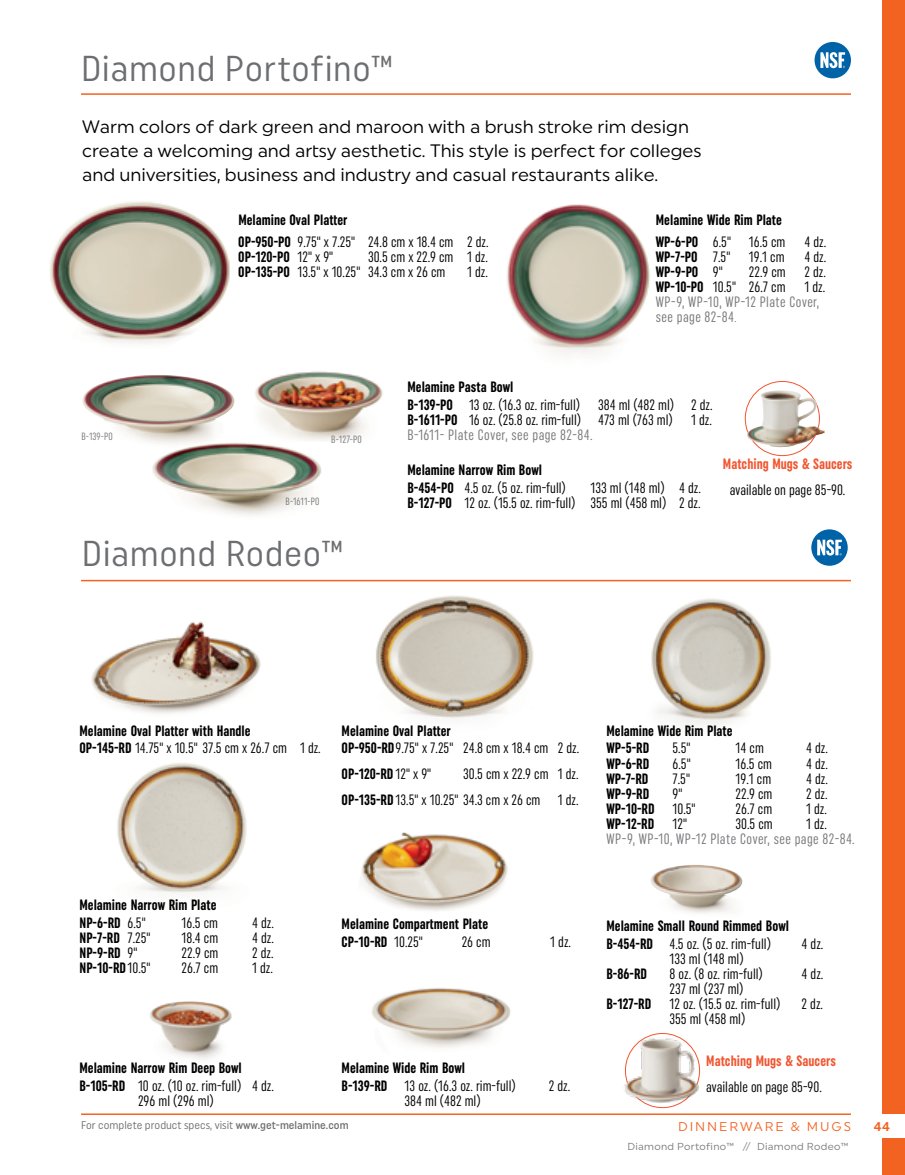
<style>
.page{position:relative;width:905px;height:1175px;background:#fff}
.page>*{position:absolute;margin:0;border:0;box-sizing:border-box;transform-origin:0 0}
.t1{font:36px "Uniform Condensed";letter-spacing:.015em;color:#6d6e71}
.t2{font:18px/24px "Uniform";color:#000}
.t3{font:extra-condensed 15px/15px "Uniform";color:#000}
.t4{font:700 extra-condensed 15px/17.5px "Uniform";color:#000}
.t5{font:extra-condensed 15px/15px "Uniform";letter-spacing:.03em;color:#77787b}
.t6{font:700 extra-condensed 15px "Uniform";color:#f15630}
.t7{font:12.75px "Uniform";letter-spacing:.15em;color:#f26322}
.t8{font:700 12.75px "Uniform";color:#f26322}
.t9{font:11.25px "Uniform Condensed";color:#6d6e71}
.t10{font:extra-condensed 10.5px "Uniform";letter-spacing:.01em;color:#77787b}
.t11{font:10.2px "Uniform";letter-spacing:.03em;color:#77787b}
.s1{font-weight:700}
.s2{font-weight:400}
.s3{font-size:12px}
.s4{color:#77787b}
.s5{font-weight:500}
</style>
<div class="page">
<hr style="left:81px;top:1113px;width:769px;height:1px;background:#f26322">
<div style="left:814px;top:42px;width:36px;height:36px;background:#0063a8;border-radius:50%"></div>
<svg style="left:820px;top:52px;width:25px;height:17px"></svg>
<div style="left:881px;top:0;width:23px;height:1174px;background:#f26322"></div>
<div style="left:862px;top:1114px;width:42px;height:24px;background:#fff"></div>
<img style="left:650px;top:864px;width:93px;height:49px">
<img style="left:376px;top:595px;width:158px;height:124px">
<img style="left:91px;top:621px;width:170px;height:93px">
<img style="left:651px;top:599px;width:120px;height:126px">
<img style="left:117px;top:763px;width:130px;height:130px">
<img style="left:361px;top:832px;width:147px;height:79px">
<img style="left:372px;top:988px;width:139px;height:60px">
<hr style="left:81px;top:93px;width:769px;height:2px;background:#f26322">
<hr style="left:81px;top:580px;width:769px;height:1px;background:#f26322">
<img style="left:255px;top:371px;width:128px;height:70px">
<img style="left:50px;top:201px;width:180px;height:142px">
<img style="left:507px;top:204px;width:143px;height:151px">
<img style="left:82px;top:375px;width:153px;height:67px">
<img style="left:151px;top:442px;width:170px;height:73px">
<img style="left:745px;top:391px;width:79px;height:56px">
<img style="left:150px;top:1001px;width:82px;height:58px">
<img style="left:624px;top:1036px;width:77px;height:71px">
<div style="left:811px;top:529px;width:36px;height:37px;background:#0063a8;border-radius:50%"></div>
<svg style="left:817px;top:539px;width:25px;height:17px"></svg>
<h1 class="t1" style="left:81px;top:47px;width:313px">Diamond Portofino™</h1>
<p class="t2" style="left:82px;top:114px;width:621px">Warm colors of dark green and maroon with a brush stroke rim design create a welcoming and artsy aesthetic. This style is perfect for colleges and universities, business and industry and casual restaurants alike.</p>
<p class="t4" style="left:238px;top:210px;width:110px">Melamine Oval Platter</p>
<p class="t3" style="left:238px;top:234px;width:252px"><span class="s1">OP-950-PO</span> 9.75" x 7.25" 24.8 cm x 18.4 cm 2 dz.<br><span class="s1">OP-120-PO</span> 12" x 9"</p>
<p class="t3" style="left:238px;top:249px;width:251px;text-indent:130px">30.5 cm x 22.9 cm 1 dz.<br><span class="s1">OP-135-PO</span> 13.5" x 10.25" 34.3 cm x 26 cm</p>
<p class="t3" style="left:467px;top:264px;width:22px">1 dz.</p>
<p class="t4" style="left:407px;top:378px;width:107px">Melamine Pasta Bowl</p>
<p class="t4" style="left:656px;top:210px;width:128px">Melamine Wide Rim Plate</p>
<p class="t3" style="left:656px;top:234px;width:131px"><span class="s1">WP-6-PO</span> 6.5" 16.5 cm</p>
<p class="t3" style="left:804px;top:234px;width:23px">4 dz.</p>
<p class="t3" style="left:656px;top:249px;width:130px"><span class="s1">WP-7-PO</span> 7.5" 19.1 cm</p>
<p class="t3" style="left:804px;top:249px;width:23px">4 dz.</p>
<p class="t4" style="left:656px;top:263px;width:68px">WP-9-PO <span class="s2">9"</span></p>
<p class="t3" style="left:656px;top:264px;width:171px;text-indent:93px">22.9 cm 2 dz.<br><span class="s1">WP-10-PO</span> 10.5" 26.7 cm</p>
<p class="t3" style="left:804px;top:279px;width:22px">1 dz.</p>
<p class="t5" style="left:656px;top:294px;width:165px">WP-9, WP-10, WP-12 Plate Cover, see page 82-84<span class="s3">.</span></p>
<p class="t10" style="left:82px;top:430px;width:33px">B-139-PO</p>
<p class="t10" style="left:331px;top:433px;width:32px">B-127-PO</p>
<p class="t10" style="left:285px;top:495px;width:35px">B-1611-PO</p>
<h1 class="t1" style="left:82px;top:532px;width:263px">Diamond Rodeo™</h1>
<p class="t3" style="left:407px;top:397px;width:306px;text-align:justify"><span class="s1">B-139-PO</span> 13 oz. (16.3 oz. rim-full) 384 ml (482 ml) 2 dz.<br><span class="s1">B-1611-PO</span> 16 oz. (25.8 oz. rim-full) 473 ml (763 ml) 1 dz.<br><span class="s4">B-1611- Plate Cover, see page 82-84.</span></p>
<p class="t4" style="left:407px;top:461px;width:136px">Melamine Narrow Rim Bowl</p>
<p class="t3" style="left:407px;top:480px;width:160px"><span class="s1">B-454-PO</span> 4.5 oz. (5 oz. rim-full)</p>
<p class="t3" style="left:407px;top:480px;width:295px;text-align:right">133 ml (148 ml) 4 dz.<br><span class="s1">B-127-PO</span> 12 oz. (15.5 oz. rim-full) 355 ml (458 ml) 2 dz.</p>
<p class="t6" style="left:723px;top:455px;width:131px">Matching Mugs &amp; Saucers</p>
<p class="t3" style="left:730px;top:482px;width:117px">available on page 85-90.</p>
<p class="t4" style="left:79px;top:722px;width:173px">Melamine Oval Platter with Handle</p>
<p class="t3" style="left:79px;top:740px;width:243px"><span class="s1">OP-145-RD</span> 14.75" x 10.5" 37.5 cm x 26.7 cm 1 dz.</p>
<p class="t4" style="left:341px;top:722px;width:239px">Melamine Oval Platter<br>OP-950-RD<span class="s2">9.75" x 7.25" 24.8 cm x 18.4 cm 2 dz.</span></p>
<p class="t4" style="left:341px;top:765px;width:91px">OP-120-RD <span class="s2">12" x 9"</span></p>
<p class="t3" style="left:341px;top:761px;width:238px;line-height:25.8px;text-align:right">30.5 cm x 22.9 cm 1 dz.<br><span class="s1">OP-135-RD</span> 13.5" x 10.25" 34.3 cm x 26 cm 1 dz.</p>
<p class="t4" style="left:606px;top:722px;width:128px">Melamine Wide Rim Plate</p>
<p class="t4" style="left:606px;top:739px;width:44px">WP-5-RD</p>
<p class="t3" style="left:672px;top:740px;width:19px">5.5"</p>
<p class="t3" style="left:735px;top:740px;width:30px">14 cm</p>
<p class="t3" style="left:806px;top:740px;width:23px">4 dz.</p>
<p class="t4" style="left:606px;top:754px;width:44px">WP-6-RD</p>
<p class="t3" style="left:672px;top:755px;width:20px">6.5"</p>
<p class="t3" style="left:735px;top:755px;width:38px">16.5 cm</p>
<p class="t3" style="left:806px;top:755px;width:23px">4 dz.</p>
<p class="t4" style="left:606px;top:769px;width:43px">WP-7-RD</p>
<p class="t3" style="left:672px;top:770px;width:19px">7.5"</p>
<p class="t3" style="left:735px;top:770px;width:37px">19.1 cm</p>
<p class="t3" style="left:806px;top:770px;width:23px">4 dz.</p>
<p class="t4" style="left:606px;top:784px;width:44px">WP-9-RD</p>
<p class="t3" style="left:672px;top:785px;width:11px">9"</p>
<p class="t3" style="left:735px;top:785px;width:38px">22.9 cm</p>
<p class="t3" style="left:806px;top:785px;width:23px">2 dz.</p>
<p class="t4" style="left:606px;top:799px;width:91px">WP-10-RD <span class="s2">10.5"</span></p>
<p class="t3" style="left:735px;top:800px;width:38px">26.7 cm</p>
<p class="t3" style="left:806px;top:800px;width:22px">1 dz.</p>
<p class="t4" style="left:606px;top:814px;width:82px">WP-12-RD <span class="s2">12"</span></p>
<p class="t3" style="left:735px;top:815px;width:39px">30.5 cm</p>
<p class="t3" style="left:806px;top:815px;width:22px">1 dz.</p>
<p class="t5" style="left:606px;top:830px;width:250px">WP-9, WP-10, WP-12 Plate Cover, see page 82-84.</p>
<p class="t4" style="left:79px;top:895px;width:139px">Melamine Narrow Rim Plate</p>
<p class="t4" style="left:79px;top:913px;width:68px">NP-6-RD <span class="s2">6.5"</span></p>
<p class="t3" style="left:181px;top:914px;width:38px">16.5 cm</p>
<p class="t3" style="left:252px;top:914px;width:23px">4 dz.</p>
<p class="t4" style="left:79px;top:928px;width:73px">NP-7-RD <span class="s2">7.25"</span></p>
<p class="t3" style="left:181px;top:929px;width:38px">18.4 cm</p>
<p class="t3" style="left:252px;top:929px;width:23px">4 dz.</p>
<p class="t4" style="left:79px;top:943px;width:59px">NP-9-RD <span class="s2">9"</span></p>
<p class="t3" style="left:181px;top:944px;width:38px">22.9 cm</p>
<p class="t3" style="left:252px;top:944px;width:23px">2 dz.</p>
<p class="t4" style="left:79px;top:958px;width:73px">NP-10-RD<span class="s2">10.5"</span></p>
<p class="t3" style="left:181px;top:959px;width:38px">26.7 cm</p>
<p class="t3" style="left:252px;top:959px;width:22px">1 dz.</p>
<p class="t4" style="left:341px;top:915px;width:148px">Melamine Compartment Plate</p>
<p class="t4" style="left:341px;top:933px;width:83px">CP-10-RD <span class="s2">10.25"</span></p>
<p class="t3" style="left:461px;top:934px;width:30px">26 cm</p>
<p class="t3" style="left:550px;top:934px;width:22px">1 dz.</p>
<p class="t4" style="left:606px;top:917px;width:184px">Melamine Small Round Rimmed Bowl</p>
<p class="t3" style="left:606px;top:936px;width:166px"><span class="s1">B-454-RD</span> 4.5 oz. (5 oz. rim-full)</p>
<p class="t3" style="left:801px;top:936px;width:23px">4 dz.</p>
<p class="t3" style="left:669px;top:951px;width:76px">133 ml (148 ml)</p>
<p class="t4" style="left:606px;top:965px;width:42px">B-86-RD</p>
<p class="t3" style="left:669px;top:966px;width:95px">8 oz. (8 oz. rim-full)</p>
<p class="t3" style="left:801px;top:966px;width:23px">4 dz.</p>
<p class="t3" style="left:606px;top:981px;width:175px;text-indent:63px">237 ml (237 ml)<br><span class="s1">B-127-RD</span> 12 oz. (15.5 oz. rim-full)</p>
<p class="t3" style="left:801px;top:996px;width:23px">2 dz.</p>
<p class="t3" style="left:669px;top:1011px;width:77px">355 ml (458 ml)</p>
<p class="t4" style="left:79px;top:1059px;width:164px">Melamine Narrow Rim Deep Bowl</p>
<p class="t3" style="left:79px;top:1078px;width:196px;text-align:center"><span class="s1">B-105-RD</span> 10 oz. (10 oz. rim-full) 4 dz.<br>296 ml (296 ml)</p>
<p class="t4" style="left:341px;top:1059px;width:125px">Melamine Wide Rim Bowl</p>
<p class="t3" style="left:341px;top:1078px;width:176px"><span class="s1">B-139-RD</span> 13 oz. (16.3 oz. rim-full)</p>
<p class="t3" style="left:548px;top:1078px;width:23px">2 dz.</p>
<p class="t3" style="left:404px;top:1093px;width:77px">384 ml (482 ml)</p>
<p class="t6" style="left:706px;top:1052px;width:131px">Matching Mugs &amp; Saucers</p>
<p class="t3" style="left:706px;top:1079px;width:117px">available on page 85-90.</p>
<p class="t9" style="left:81px;top:1118px;width:269px">For complete product specs, visit <span class="s5">www.get-melamine.com</span></p>
<p class="t7" style="left:678px;top:1118px;width:174px">DINNERWARE &amp; MUGS</p>
<p class="t8" style="left:873px;top:1118px;width:18px">44</p>
<p class="t11" style="left:627px;top:1140px;width:222px">Diamond Portofino™ // Diamond Rodeo™</p>
</div>
